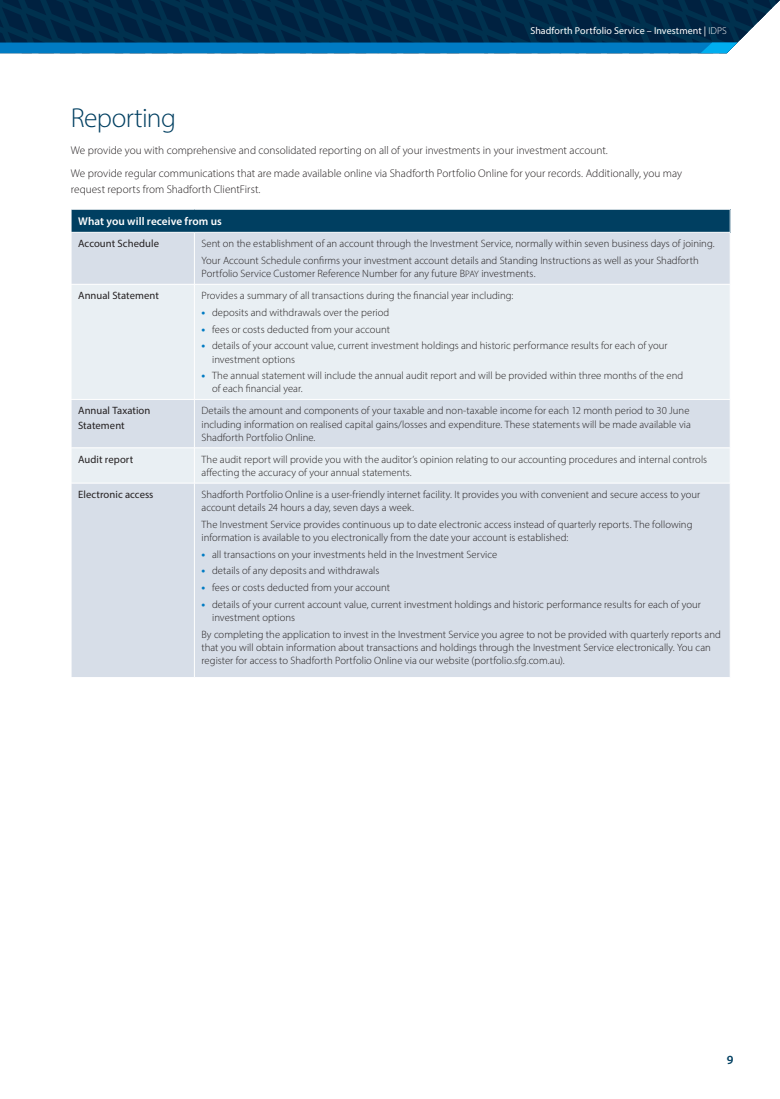
<style>
.page{position:relative;width:780px;height:1099px;background:#fff}
.page>*{position:absolute;margin:0;border:0;box-sizing:border-box;transform-origin:0 0}
.t1{font:300 27.5px "Myriad Pro";letter-spacing:-.02em;color:#003f61}
.t2{font:600 12.5px "Myriad Pro";color:#003f61}
.t3{font:300 11.25px/23.4px "Myriad Pro";color:#231f20}
.t4{font:600 11.25px "Myriad Pro";letter-spacing:.005em;color:#fff}
.t5{font:300 10.62px/13.1px "Myriad Pro";letter-spacing:.005em;color:#231f20}
.t6{font:10.62px/15px "Myriad Pro";letter-spacing:.005em;color:#231f20}
.t7{font:10px "Myriad Pro";letter-spacing:.01em;color:#fff}
.s1{font-weight:300}
.s2{font-size:9.38px}
.s3{font-weight:700;font-size:11.25px;color:#007bc3}
</style>
<div class="page">
<svg style="left:0;top:0;width:780px;height:54px;background:#094064"></svg>
<div style="left:71px;top:209px;width:659px;height:23px;background:#003f61"></div>
<div style="left:72px;top:233px;width:658px;height:444px;background:#d7dee8"></div>
<svg style="left:72px;top:285px;width:658px;height:198px;background:#e4eaf0"></svg>
<hr style="left:194px;top:232px;width:1px;height:52px;background:#fff">
<hr style="left:71px;top:284px;width:123px;height:1px;background:#fff">
<hr style="left:194px;top:284px;width:536px;height:1px;background:#fff">
<hr style="left:194px;top:284px;width:1px;height:115px;background:#fff">
<hr style="left:194px;top:399px;width:1px;height:48px;background:#fff">
<hr style="left:71px;top:447px;width:123px;height:1px;background:#fff">
<hr style="left:194px;top:447px;width:536px;height:1px;background:#fff">
<hr style="left:194px;top:448px;width:1px;height:35px;background:#fff">
<hr style="left:194px;top:483px;width:1px;height:194px;background:#fff">
<hr style="left:71px;top:209px;width:123px;height:1px;background:#fff">
<svg style="left:71px;top:209px;width:1px;height:23px"></svg>
<hr style="left:194px;top:209px;width:536px;height:1px;background:#fff">
<svg style="left:730px;top:209px;width:1px;height:23px"></svg>
<hr style="left:71px;top:399px;width:123px;height:1px;background:#fff">
<hr style="left:194px;top:399px;width:536px;height:1px;background:#fff">
<hr style="left:71px;top:483px;width:123px;height:1px;background:#fff">
<hr style="left:194px;top:483px;width:536px;height:1px;background:#fff">
<p class="t7" style="left:530px;top:25px;width:198px">Shadforth Portfolio Service – Investment | <span class="s1">IDPS</span></p>
<h1 class="t1" style="left:71px;top:101px;width:107px">Reporting</h1>
<p class="t3" style="left:71px;top:138px;width:612px">We provide you with comprehensive and consolidated reporting on all of your investments in your investment account.<br>We provide regular communications that are made available online via Shadforth Portfolio Online for your records. Additionally, you may</p>
<p class="t3" style="left:71px;top:178px;width:191px">request reports from Shadforth ClientFirst.</p>
<p class="t4" style="left:78px;top:214px;width:145px">What you will receive from us</p>
<p class="t6" style="left:78px;top:236px;width:82px">Account Schedule</p>
<p class="t5" style="left:201px;top:235px;width:514px;line-height:16.6px">Sent on the establishment of an account through the Investment Service, normally within seven business days of joining.<br>Your Account Schedule confirms your investment account details and Standing Instructions as well as your Shadforth</p>
<p class="t5" style="left:201px;top:267px;width:335px">Portfolio Service Customer Reference Number for any future B<span class="s2">PAY</span> investments.</p>
<p class="t6" style="left:78px;top:288px;width:82px">Annual Statement</p>
<p class="t5" style="left:201px;top:289px;width:313px">Provides a summary of all transactions during the financial year including:</p>
<p class="t5" style="left:201px;top:306px;width:189px"><span class="s3">•</span> deposits and withdrawals over the period</p>
<p class="t5" style="left:201px;top:322px;width:190px"><span class="s3">•</span> fees or costs deducted from your account</p>
<p class="t5" style="left:212px;top:339px;width:457px;text-indent:-11px"><span class="s3">•</span> details of your account value, current investment holdings and historic performance results for each of your investment options</p>
<p class="t5" style="left:212px;top:369px;width:472px;text-indent:-11px"><span class="s3">•</span> The annual statement will include the annual audit report and will be provided within three months of the end of each financial year.</p>
<p class="t6" style="left:78px;top:403px;width:74px">Annual Taxation<br>Statement</p>
<p class="t5" style="left:201px;top:404px;width:491px">Details the amount and components of your taxable and non-taxable income for each 12 month period to 30 June including information on realised capital gains/losses and expenditure. These statements will be made available via<br>Shadforth Portfolio Online.</p>
<p class="t6" style="left:78px;top:451px;width:57px">Audit report</p>
<p class="t5" style="left:201px;top:452px;width:507px">The audit report will provide you with the auditor’s opinion relating to our accounting procedures and internal controls affecting the accuracy of your annual statements.</p>
<p class="t6" style="left:78px;top:487px;width:77px">Electronic access</p>
<p class="t5" style="left:201px;top:488px;width:500px">Shadforth Portfolio Online is a user-friendly internet facility. It provides you with convenient and secure access to your account details 24 hours a day, seven days a week.</p>
<p class="t5" style="left:201px;top:518px;width:492px">The Investment Service provides continuous up to date electronic access instead of quarterly reports. The following information is available to you electronically from the date your account is established:</p>
<p class="t5" style="left:201px;top:547px;width:297px"><span class="s3">•</span> all transactions on your investments held in the Investment Service</p>
<p class="t5" style="left:201px;top:564px;width:179px"><span class="s3">•</span> details of any deposits and withdrawals</p>
<p class="t5" style="left:201px;top:581px;width:190px"><span class="s3">•</span> fees or costs deducted from your account</p>
<p class="t5" style="left:212px;top:597px;width:490px;text-indent:-11px"><span class="s3">•</span> details of your current account value, current investment holdings and historic performance results for each of your investment options</p>
<p class="t5" style="left:201px;top:627px;width:521px">By completing the application to invest in the Investment Service you agree to not be provided with quarterly reports and that you will obtain information about transactions and holdings through the Investment Service electronically. You can register for access to Shadforth Portfolio Online via our website (portfolio.sfg.com.au).</p>
<p class="t2" style="left:726px;top:1051px;width:8px">9</p>
</div>
